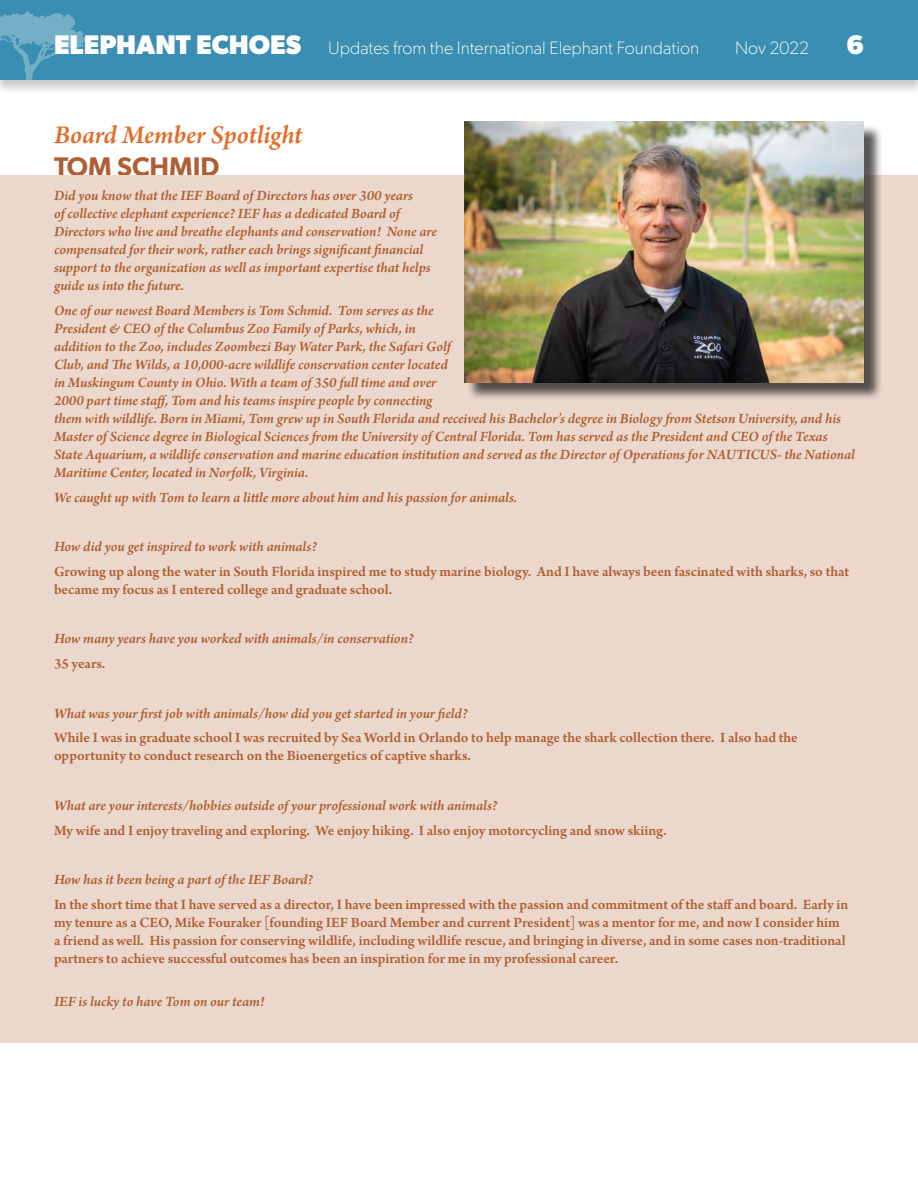
<style>
.page{position:relative;width:918px;height:1188px;background:#fff}
.page>*{position:absolute;margin:0;border:0;box-sizing:border-box;transform-origin:0 0}
.t1{font:italic 600 27px "Arno Pro";letter-spacing:-.005em;color:#e16e2b}
.t2{font:600 27px "Gibson";color:#ae6034}
.t3{font:700 27px "Gibson";color:#fff}
.t4{font:100 18px "Gibson";color:#fff}
.t5{font:italic 600 15px/18px "Arno Pro";letter-spacing:-.005em;color:#ae6034}
.t6{font:600 15px/18px "Arno Pro";letter-spacing:-.005em;color:#ae6034}
.s1{font-weight:700;font-size:27px}
</style>
<div class="page">
<div style="left:0;top:0;width:918px;height:95px;background:#231f20;opacity:.25"></div>
<div style="left:0;top:0;width:918px;height:80px;background:#398eb1"></div>
<svg style="left:0;top:11px;width:85px;height:69px"></svg>
<div style="left:0;top:176px;width:918px;height:867px;background:#ebd7cc"></div>
<div style="left:467px;top:124px;width:416px;height:277px;background:#231f20;opacity:.75"></div>
<img style="left:464px;top:122px;width:400px;height:261px">
<p class="t4" style="left:54px;top:37px;width:647px"><span class="s1">ELEPHANT ECHOES</span> Updates from the International Elephant Foundation</p>
<p class="t4" style="left:735px;top:37px;width:76px">Nov 2022</p>
<p class="t3" style="left:846px;top:29px;width:19px">6</p>
<p class="t1" style="left:54px;top:119px;width:250px">Board Member Spotlight</p>
<p class="t2" style="left:54px;top:150px;width:167px">TOM SCHMID</p>
<p class="t5" style="left:54px;top:187px;width:385px">Did you know that the IEF Board of Directors has over 300 years<br>of collective elephant experience? IEF has a dedicated Board of Directors who live and breathe elephants and conservation! None are compensated for their work, rather each brings significant financial support to the organization as well as important expertise that helps guide us into the future.</p>
<p class="t5" style="left:54px;top:302px;width:802px">One of our newest Board Members is Tom Schmid. Tom serves as the<br>President &amp; CEO of the Columbus Zoo Family of Parks, which, in<br>addition to the Zoo, includes Zoombezi Bay Water Park, the Safari Golf<br>Club, and The Wilds, a 10,000-acre wildlife conservation center located<br>in Muskingum County in Ohio. With a team of 350 full time and over<br>2000 part time staff, Tom and his teams inspire people by connecting<br>them with wildlife. Born in Miami, Tom grew up in South Florida and received his Bachelor’s degree in Biology from Stetson University, and his Master of Science degree in Biological Sciences from the University of Central Florida. Tom has served as the President and CEO of the Texas State Aquarium, a wildlife conservation and marine education institution and served as the Director of Operations for NAUTICUS- the National Maritime Center, located in Norfolk, Virginia.</p>
<p class="t5" style="left:54px;top:489px;width:465px">We caught up with Tom to learn a little more about him and his passion for animals.</p>
<p class="t5" style="left:54px;top:538px;width:265px">How did you get inspired to work with animals?</p>
<p class="t6" style="left:54px;top:563px;width:797px">Growing up along the water in South Florida inspired me to study marine biology. And I have always been fascinated with sharks, so that became my focus as I entered college and graduate school.</p>
<p class="t5" style="left:54px;top:631px;width:361px">How many years have you worked with animals/in conservation?</p>
<p class="t6" style="left:54px;top:656px;width:53px">35 years.</p>
<p class="t5" style="left:54px;top:705px;width:415px">What was your first job with animals/how did you get started in your field?</p>
<p class="t6" style="left:54px;top:730px;width:745px">While I was in graduate school I was recruited by Sea World in Orlando to help manage the shark collection there. I also had the opportunity to conduct research on the Bioenergetics of captive sharks.</p>
<p class="t5" style="left:54px;top:797px;width:445px">What are your interests/hobbies outside of your professional work with animals?</p>
<p class="t6" style="left:54px;top:822px;width:614px">My wife and I enjoy traveling and exploring. We enjoy hiking. I also enjoy motorcycling and snow skiing.</p>
<p class="t5" style="left:54px;top:871px;width:261px">How has it been being a part of the IEF Board?</p>
<p class="t6" style="left:54px;top:896px;width:796px">In the short time that I have served as a director, I have been impressed with the passion and commitment of the staff and board. Early in my tenure as a CEO, Mike Fouraker [founding IEF Board Member and current President] was a mentor for me, and now I consider him a friend as well. His passion for conserving wildlife, including wildlife rescue, and bringing in diverse, and in some cases non-traditional partners to achieve successful outcomes has been an inspiration for me in my professional career.</p>
<p class="t5" style="left:54px;top:993px;width:212px">IEF is lucky to have Tom on our team!</p>
</div>
